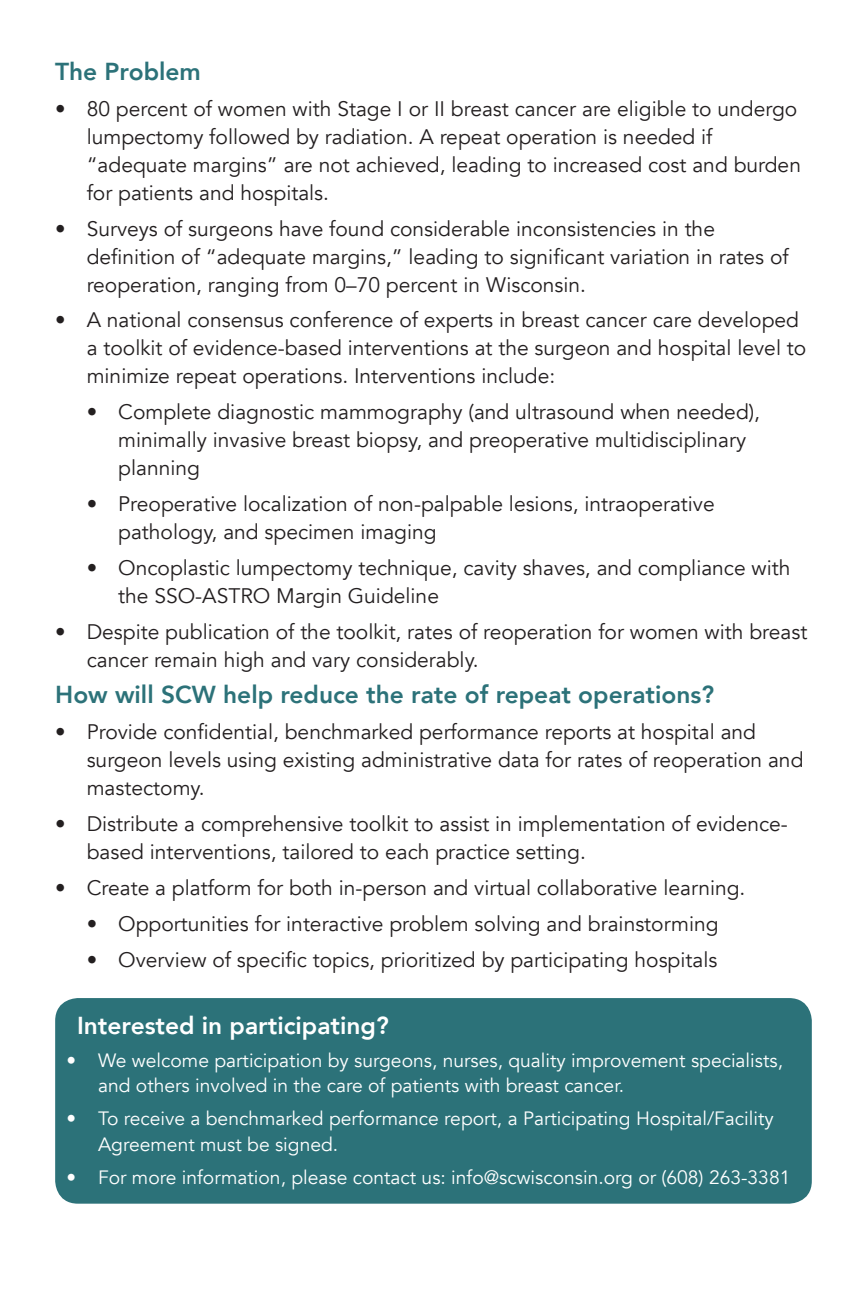
<style>
.page{position:relative;width:867px;height:1308px;background:#fff}
.page>*{position:absolute;margin:0;border:0;box-sizing:border-box;transform-origin:0 0}
.t1{font:800 24.5px "Avenir";color:#2c7279}
.t2{font:800 24.5px "Avenir";color:#fff}
.t3{font:21px/28px "Avenir";color:#231f20}
.t4{font:19.25px/25.2px "Avenir";color:#fff}
</style>
<div class="page">
<div style="left:57px;top:999px;width:752px;height:202px;background:#2c7279;border-radius:21px"></div>
<div style="left:55px;top:998px;width:756px;height:205px;border:4px solid #2c7279;border-radius:21px"></div>
<p class="t1" style="left:55px;top:52px;width:147px">The Problem</p>
<p class="t3" style="left:87px;top:95px;width:715px;text-indent:-32px">• 80 percent of women with Stage I or II breast cancer are eligible to undergo lumpectomy followed by radiation. A repeat operation is needed if “adequate margins” are not achieved, leading to increased cost and burden for patients and hospitals.</p>
<p class="t3" style="left:87px;top:215px;width:703px;text-indent:-32px">• Surveys of surgeons have found considerable inconsistencies in the definition of “adequate margins,” leading to significant variation in rates of reoperation, ranging from 0–70 percent in Wisconsin.</p>
<p class="t3" style="left:87px;top:306px;width:721px;text-indent:-32px">• A national consensus conference of experts in breast cancer care developed a toolkit of evidence-based interventions at the surgeon and hospital level to minimize repeat operations. Interventions include:</p>
<p class="t3" style="left:118px;top:398px;width:643px;text-indent:-32px">• Complete diagnostic mammography (and ultrasound when needed), minimally invasive breast biopsy, and preoperative multidisciplinary planning</p>
<p class="t3" style="left:118px;top:490px;width:598px;text-indent:-32px">• Preoperative localization of non-palpable lesions, intraoperative pathology, and specimen imaging</p>
<p class="t3" style="left:118px;top:554px;width:673px;text-indent:-32px">• Oncoplastic lumpectomy technique, cavity shaves, and compliance with the SSO-ASTRO Margin Guideline</p>
<p class="t3" style="left:87px;top:618px;width:722px;text-indent:-32px">• Despite publication of the toolkit, rates of reoperation for women with breast cancer remain high and vary considerably.</p>
<p class="t1" style="left:55px;top:675px;width:660px">How will SCW help reduce the rate of repeat operations?</p>
<p class="t3" style="left:87px;top:718px;width:718px;text-indent:-32px">• Provide confidential, benchmarked performance reports at hospital and surgeon levels using existing administrative data for rates of reoperation and mastectomy.</p>
<p class="t3" style="left:87px;top:810px;width:702px;text-indent:-32px">• Distribute a comprehensive toolkit to assist in implementation of evidence&shy;based interventions, tailored to each practice setting.</p>
<p class="t3" style="left:55px;top:873px;width:691px">• Create a platform for both in-person and virtual collaborative learning.</p>
<p class="t3" style="left:87px;top:909px;width:633px">• Opportunities for interactive problem solving and brainstorming</p>
<p class="t3" style="left:87px;top:945px;width:632px">• Overview of specific topics, prioritized by participating hospitals</p>
<p class="t2" style="left:77px;top:1006px;width:313px">Interested in participating?</p>
<p class="t4" style="left:98px;top:1048px;width:686px;text-indent:-32px">• We welcome participation by surgeons, nurses, quality improvement specialists, and others involved in the care of patients with breast cancer.</p>
<p class="t4" style="left:98px;top:1106px;width:677px;text-indent:-32px">• To receive a benchmarked performance report, a Participating Hospital/Facility<br>Agreement must be signed.</p>
<p class="t4" style="left:66px;top:1164px;width:725px">• For more information, please contact us: info@scwisconsin.org or (608) 263-3381</p>
</div>
